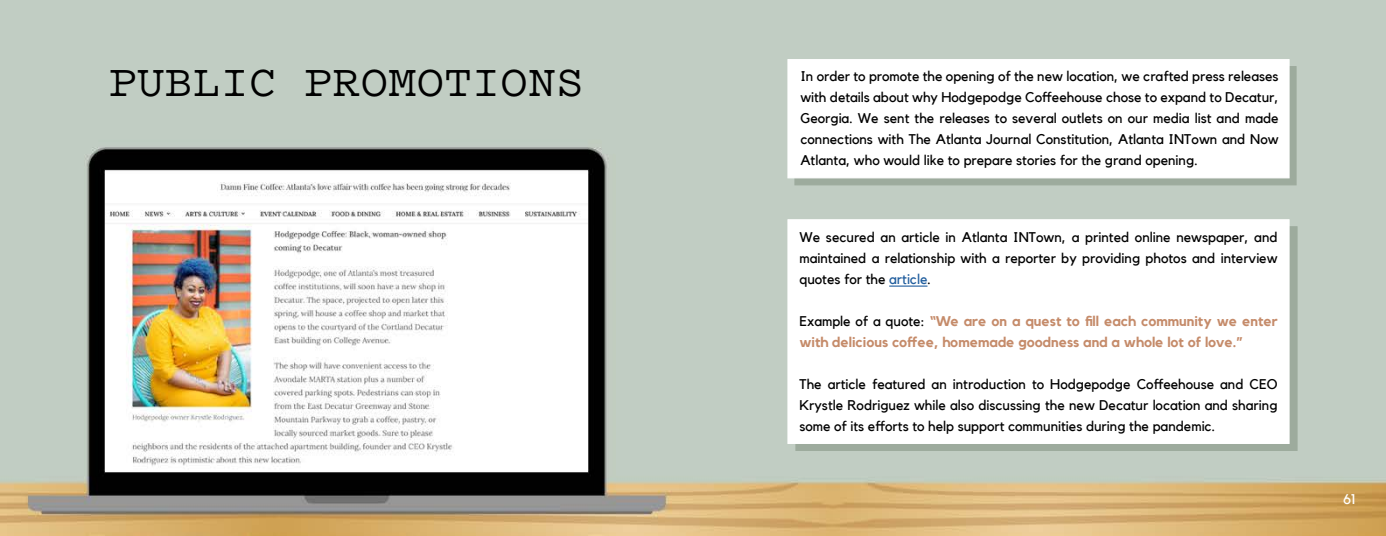
<style>
.page{position:relative;width:1386px;height:536px;background:#fff}
.page>*{position:absolute;margin:0;border:0;box-sizing:border-box;transform-origin:0 0}
.t1{font:500 45.5px "Pitch";color:#000}
.t2{font:14px/21px "Kollektif";color:#000;text-align:justify}
.t3{font:700 14px/21px "Kollektif";color:#c58b6a}
.t4{font:14px "Kollektif";color:#fff}
.s1{color:#215e9e}
.s2{font-weight:400;color:#000}
</style>
<div class="page">
<img style="left:0;top:0;width:1386px;height:535px">
<svg style="left:794px;top:66px;width:503px;height:119px;background:#a1afa1"></svg>
<div style="left:795px;top:226px;width:503px;height:225px;background:#9dab9d;border:1px solid #9dab9d"></div>
<div style="left:788px;top:59px;width:502px;height:119px;background:#fff"></div>
<div style="left:788px;top:219px;width:502px;height:225px;background:#fff"></div>
<hr style="left:889px;top:285px;width:38px;height:1px;background:#215e9e">
<h1 class="t1" style="left:109px;top:51px;width:476px">PUBLIC PROMOTIONS</h1>
<p class="t2" style="left:800px;top:66px;width:480px">In order to promote the opening of the new location, we crafted press releases with details about why Hodgepodge Coffeehouse chose to expand to Decatur, Georgia. We sent the releases to several outlets on our media list and made connections with The Atlanta Journal Constitution, Atlanta INTown and Now Atlanta, who would like to prepare stories for the grand opening.</p>
<p class="t2" style="left:799px;top:226px;width:480px">We secured an article in Atlanta INTown, a printed online newspaper, and maintained a relationship with a reporter by providing photos and interview quotes for the <span class="s1">article</span>.</p>
<p class="t3" style="left:799px;top:310px;width:480px"><span class="s2">Example of a quote:</span> “We are on a quest to fill each community we enter with delicious coffee, homemade goodness and a whole lot of love.”</p>
<p class="t2" style="left:799px;top:373px;width:480px">The article featured an introduction to Hodgepodge Coffeehouse and CEO Krystle Rodriguez while also discussing the new Decatur location and sharing some of its efforts to help support communities during the pandemic.</p>
<p class="t4" style="left:1343px;top:490px;width:14px">61</p>
</div>
